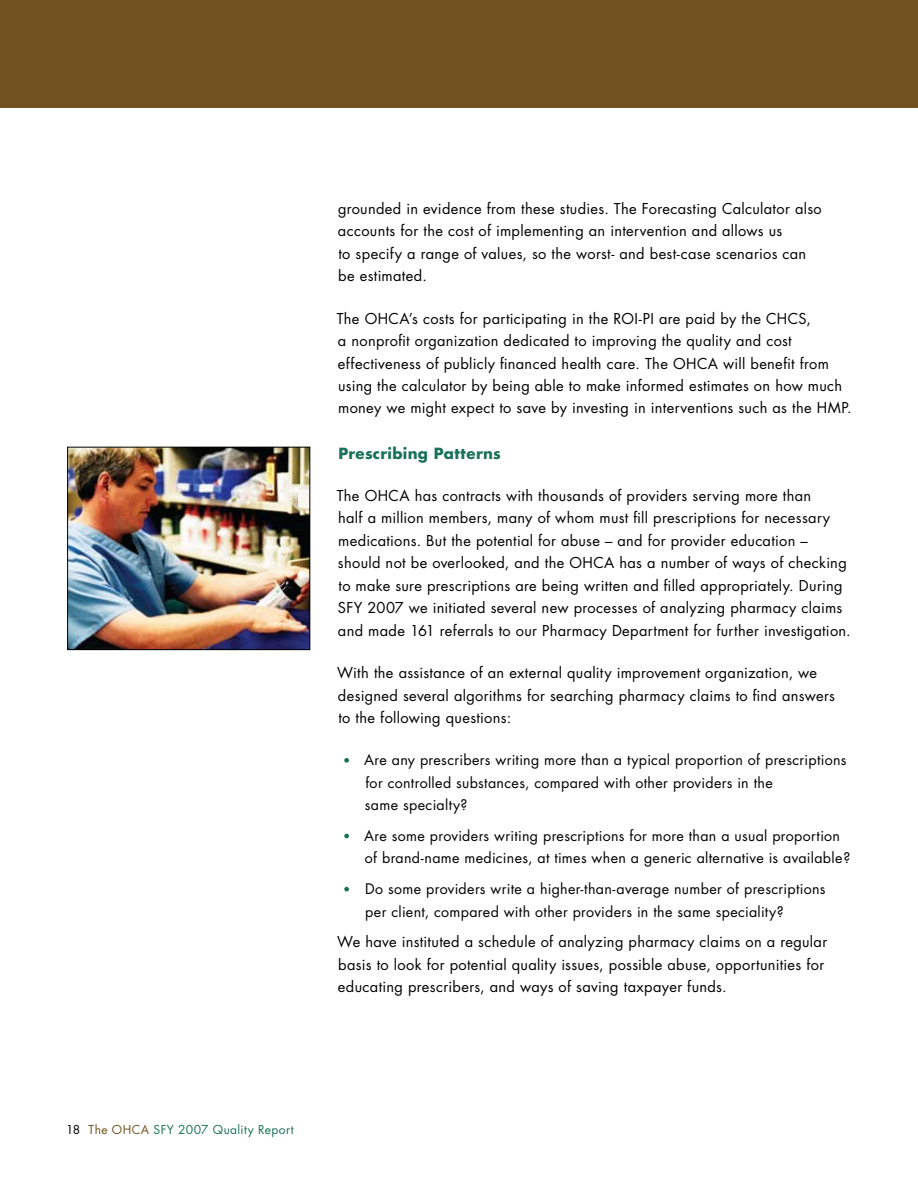
<style>
.page{position:relative;width:918px;height:1188px;background:#fff}
.page>*{position:absolute;margin:0;border:0;box-sizing:border-box;transform-origin:0 0}
.t1{font:700 15px "Futura";letter-spacing:.02em;color:#1a7258}
.t2{font:14.7px/22.5px "Futura";letter-spacing:.015em;color:#000}
.t3{font:14.25px/22.5px "Futura";letter-spacing:.015em;color:#000}
.t4{font:12px "Futura";letter-spacing:.035em;color:#1a7258}
.s1{color:#000}
.s2{color:#725220}
</style>
<div class="page">
<img style="left:70px;top:449px;width:238px;height:199px">
<div style="left:68px;top:447px;width:242px;height:203px;border:1px solid #000"></div>
<div style="left:0;top:0;width:918px;height:108px;background:#725220"></div>
<svg style="left:344px;top:758px;width:5px;height:5px"></svg>
<svg style="left:344px;top:834px;width:5px;height:4px"></svg>
<svg style="left:344px;top:887px;width:5px;height:5px"></svg>
<p class="t2" style="left:338px;top:197px;width:485px">grounded in evidence from these studies. The Forecasting Calculator also accounts for the cost of implementing an intervention and allows us<br>to specify a range of values, so the worst- and best-case scenarios can be estimated.</p>
<p class="t2" style="left:337px;top:307px;width:516px">The OHCA’s costs for participating in the ROI-PI are paid by the CHCS,<br>a nonprofit organization dedicated to improving the quality and cost effectiveness of publicly financed health care. The OHCA will benefit from using the calculator by being able to make informed estimates on how much money we might expect to save by investing in interventions such as the HMP.</p>
<p class="t1" style="left:338px;top:443px;width:164px">Prescribing Patterns</p>
<p class="t2" style="left:337px;top:484px;width:516px">The OHCA has contracts with thousands of providers serving more than<br>half a million members, many of whom must fill prescriptions for necessary medications. But the potential for abuse – and for provider education – should not be overlooked, and the OHCA has a number of ways of checking to make sure prescriptions are being written and filled appropriately. During SFY 2007 we initiated several new processes of analyzing pharmacy claims and made 161 referrals to our Pharmacy Department for further investigation.</p>
<p class="t2" style="left:337px;top:662px;width:499px">With the assistance of an external quality improvement organization, we designed several algorithms for searching pharmacy claims to find answers to the following questions:</p>
<p class="t3" style="left:364px;top:749px;width:484px">Are any prescribers writing more than a typical proportion of prescriptions for controlled substances, compared with other providers in the<br>same specialty?</p>
<p class="t3" style="left:364px;top:825px;width:488px">Are some providers writing prescriptions for more than a usual proportion of brand-name medicines, at times when a generic alternative is available?</p>
<p class="t3" style="left:365px;top:878px;width:462px">Do some providers write a higher-than-average number of prescriptions per client, compared with other providers in the same speciality?</p>
<p class="t2" style="left:337px;top:931px;width:492px">We have instituted a schedule of analyzing pharmacy claims on a regular basis to look for potential quality issues, possible abuse, opportunities for educating prescribers, and ways of saving taxpayer funds.</p>
<p class="t4" style="left:66px;top:1122px;width:229px"><span class="s1">18</span> <span class="s2">The OHCA</span> SFY 2007 Quality Report</p>
</div>
